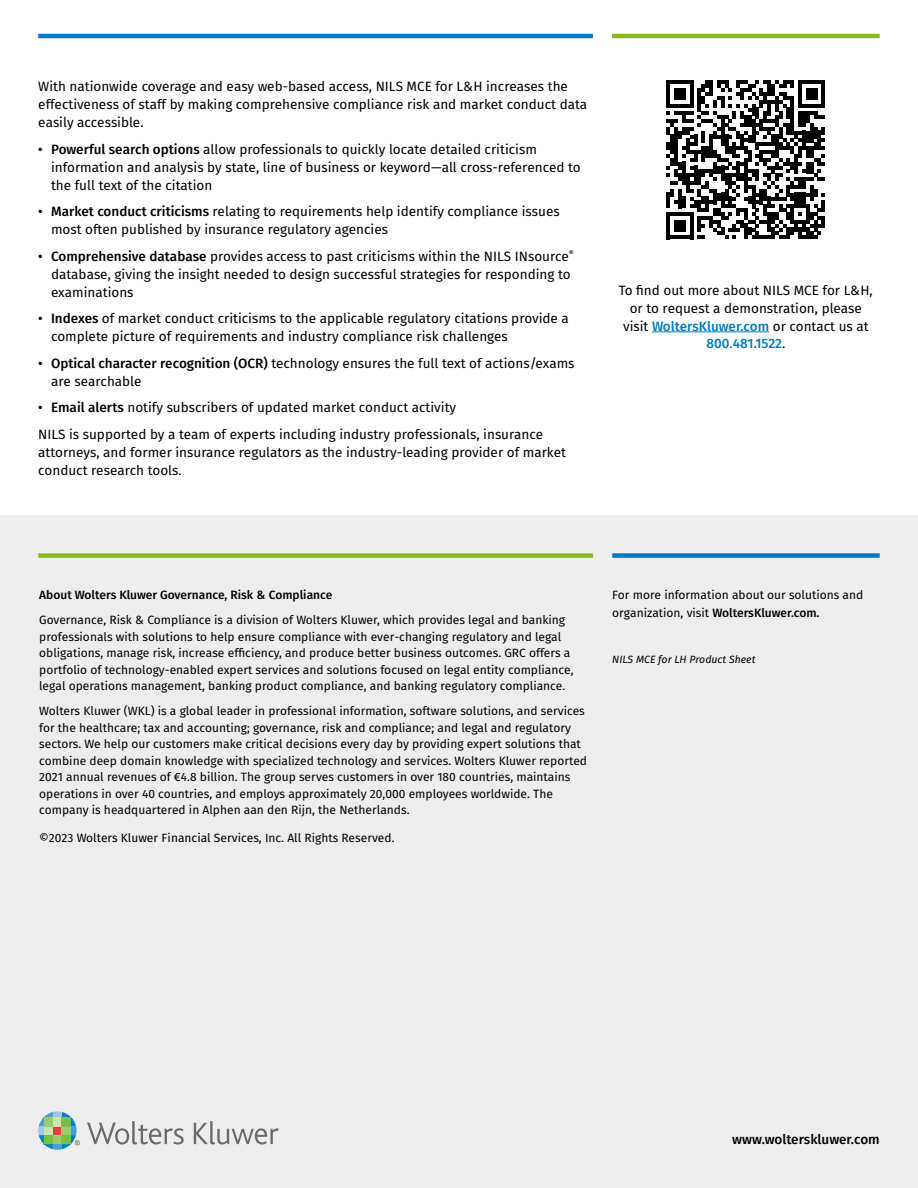
<style>
.page{position:relative;width:918px;height:1188px;background:#fff}
.page>*{position:absolute;margin:0;border:0;box-sizing:border-box;transform-origin:0 0}
.t1{font:13.5px/18px "Fira Sans";color:#000}
.t2{font:500 13.5px "Fira Sans";color:#000}
.t3{font:12px/16.5px "Fira Sans";color:#000}
.t4{font:500 12px "Fira Sans";color:#000}
.t5{font:italic 10.5px "Fira Sans";color:#000}
.s1{font-weight:500}
.s2{font-weight:500;color:#007ac3}
</style>
<div class="page">
<hr style="left:652px;top:332px;width:117px;height:1px;background:#007ac3">
<div style="left:0;top:515px;width:918px;height:673px;background:#ededed"></div>
<div style="left:38px;top:553px;width:555px;height:5px;background:#85bc20"></div>
<div style="left:612px;top:553px;width:268px;height:5px;background:#007ac3"></div>
<svg style="left:667px;top:81px;width:158px;height:158px"></svg>
<hr style="left:821px;top:200px;width:4px;height:12px;background:#000">
<hr style="left:821px;top:216px;width:4px;height:12px;background:#000">
<hr style="left:38px;top:34px;width:555px;height:4px;background:#007ac3">
<hr style="left:612px;top:34px;width:268px;height:4px;background:#85bc20">
<svg style="left:87px;top:1121px;width:97px;height:23px"></svg>
<svg style="left:194px;top:1121px;width:85px;height:23px"></svg>
<svg style="left:38px;top:1111px;width:42px;height:39px"></svg>
<p class="t1" style="left:38px;top:77px;width:551px">With nationwide coverage and easy web-based access, NILS MCE for L&amp;H increases the effectiveness of staff by making comprehensive compliance risk and market conduct data easily accessible.</p>
<p class="t1" style="left:51px;top:140px;width:531px;text-indent:-13px"><span class="s1">• Powerful search options</span> allow professionals to quickly locate detailed criticism information and analysis by state, line of business or keyword—all cross-referenced to the full text of the citation</p>
<p class="t1" style="left:51px;top:202px;width:510px;text-indent:-13px"><span class="s1">• Market conduct criticisms</span> relating to requirements help identify compliance issues most often published by insurance regulatory agencies</p>
<p class="t1" style="left:51px;top:247px;width:524px;text-indent:-13px"><span class="s1">• Comprehensive database</span> provides access to past criticisms within the NILS INsource<sup>® </sup>database, giving the insight needed to design successful strategies for responding to examinations</p>
<p class="t1" style="left:51px;top:309px;width:519px;text-indent:-13px"><span class="s1">• Indexes</span> of market conduct criticisms to the applicable regulatory citations provide a complete picture of requirements and industry compliance risk challenges</p>
<p class="t1" style="left:51px;top:354px;width:525px;text-indent:-13px"><span class="s1">• Optical character recognition (OCR)</span> technology ensures the full text of actions/exams are searchable</p>
<p class="t1" style="left:38px;top:394px;width:506px;line-height:26.5px"><span class="s1">• Email alerts</span> notify subscribers of updated market conduct activity<br>NILS is supported by a team of experts including industry professionals, insurance</p>
<p class="t1" style="left:38px;top:443px;width:529px">attorneys, and former insurance regulators as the industry-leading provider of market conduct research tools.</p>
<p class="t1" style="left:619px;top:280px;width:256px;text-align:center">To find out more about NILS MCE for L&amp;H, or to request a demonstration, please visit <span class="s2">WoltersKluwer.com</span> or contact us at <span class="s2">800.481.1522</span>.</p>
<p class="t4" style="left:39px;top:585px;width:295px">About Wolters Kluwer Governance, Risk &amp; Compliance</p>
<p class="t3" style="left:39px;top:611px;width:536px">Governance, Risk &amp; Compliance is a division of Wolters Kluwer, which provides legal and banking professionals with solutions to help ensure compliance with ever-changing regulatory and legal obligations, manage risk, increase efficiency, and produce better business outcomes. GRC offers a portfolio of technology-enabled expert services and solutions focused on legal entity compliance, legal operations management, banking product compliance, and banking regulatory compliance.</p>
<p class="t3" style="left:39px;top:702px;width:549px">Wolters Kluwer (WKL) is a global leader in professional information, software solutions, and services for the healthcare; tax and accounting; governance, risk and compliance; and legal and regulatory sectors. We help our customers make critical decisions every day by providing expert solutions that combine deep domain knowledge with specialized technology and services. Wolters Kluwer reported 2021 annual revenues of €4.8 billion. The group serves customers in over 180 countries, maintains operations in over 40 countries, and employs approximately 20,000 employees worldwide. The company is headquartered in Alphen aan den Rijn, the Netherlands.</p>
<p class="t3" style="left:39px;top:829px;width:357px">©2023 Wolters Kluwer Financial Services, Inc. All Rights Reserved.</p>
<p class="t3" style="left:612px;top:586px;width:253px;line-height:18px">For more information about our solutions and organization, visit <span class="s1">WoltersKluwer.com.</span></p>
<p class="t5" style="left:612px;top:651px;width:145px">NILS MCE for LH Product Sheet</p>
<p class="t2" style="left:732px;top:1129px;width:149px">www.wolterskluwer.com</p>
</div>
